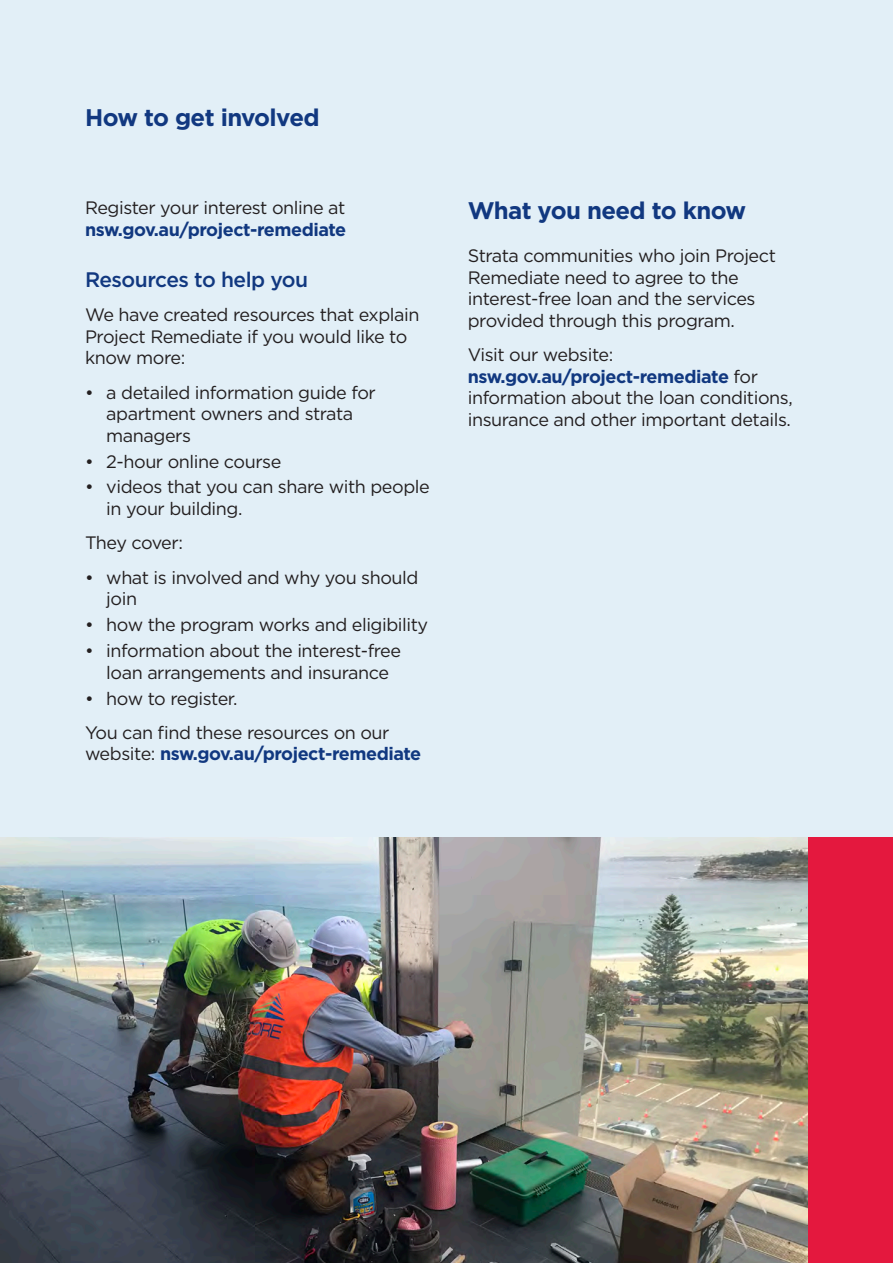
<style>
.page{position:relative;width:893px;height:1263px;background:#e2eff7}
.page>*{position:absolute;margin:0;border:0;box-sizing:border-box;transform-origin:0 0}
.t1{font:700 24px "Gotham";letter-spacing:-.025em;color:#113880}
.t2{font:500 21px "Gotham";letter-spacing:-.025em;color:#113880}
.text{font:18px/21.6px "Gotham";letter-spacing:-.025em;color:#231f20}
.bullets{font:18px/21.6px "Gotham";letter-spacing:-.025em;color:#231f20}
.bullets_last{font:18px/21.6px "Gotham";letter-spacing:-.025em;color:#231f20}
.s1{font-weight:700;color:#113880}
</style>
<div class="page">
<div style="left:808px;top:838px;width:85px;height:425px;background:#e4183e"></div>
<img style="left:0;top:838px;width:808px;height:424px">
<h2 class="t1" style="left:85px;top:101px;width:236px">How to get involved</h2>
<p class="text" style="left:85px;top:197px;width:263px">Register your interest online at <span class="s1">nsw.gov.au/project-remediate</span></p>
<h3 class="t2" style="left:85px;top:265px;width:225px">Resources to help you</h3>
<p class="text" style="left:85px;top:303px;width:336px">We have created resources that explain<br>Project Remediate if you would like to know more:</p>
<p class="bullets" style="left:106px;top:381px;width:271px;text-indent:-21px">• a detailed information guide for apartment owners and strata managers</p>
<p class="bullets" style="left:85px;top:450px;width:198px">• 2-hour online course</p>
<p class="bullets_last" style="left:106px;top:476px;width:325px;text-indent:-21px">• videos that you can share with people in your building.</p>
<p class="text" style="left:85px;top:532px;width:99px">They cover:</p>
<p class="bullets" style="left:106px;top:566px;width:314px;text-indent:-21px">• what is involved and why you should join</p>
<p class="bullets" style="left:85px;top:614px;width:345px">• how the program works and eligibility</p>
<p class="bullets" style="left:85px;top:639px;width:318px;text-align:center">• information about the interest-free loan arrangements and insurance</p>
<p class="bullets_last" style="left:85px;top:687px;width:154px">• how to register.</p>
<p class="text" style="left:85px;top:721px;width:338px">You can find these resources on our website: <span class="s1">nsw.gov.au/project-remediate</span></p>
<h2 class="t1" style="left:468px;top:195px;width:280px">What you need to know</h2>
<p class="text" style="left:468px;top:244px;width:310px">Strata communities who join Project Remediate need to agree to the interest-free loan and the services provided through this program.</p>
<p class="text" style="left:468px;top:344px;width:327px">Visit our website: <span class="s1">nsw.gov.au/project-remediate</span> for information about the loan conditions, insurance and other important details.</p>
</div>
